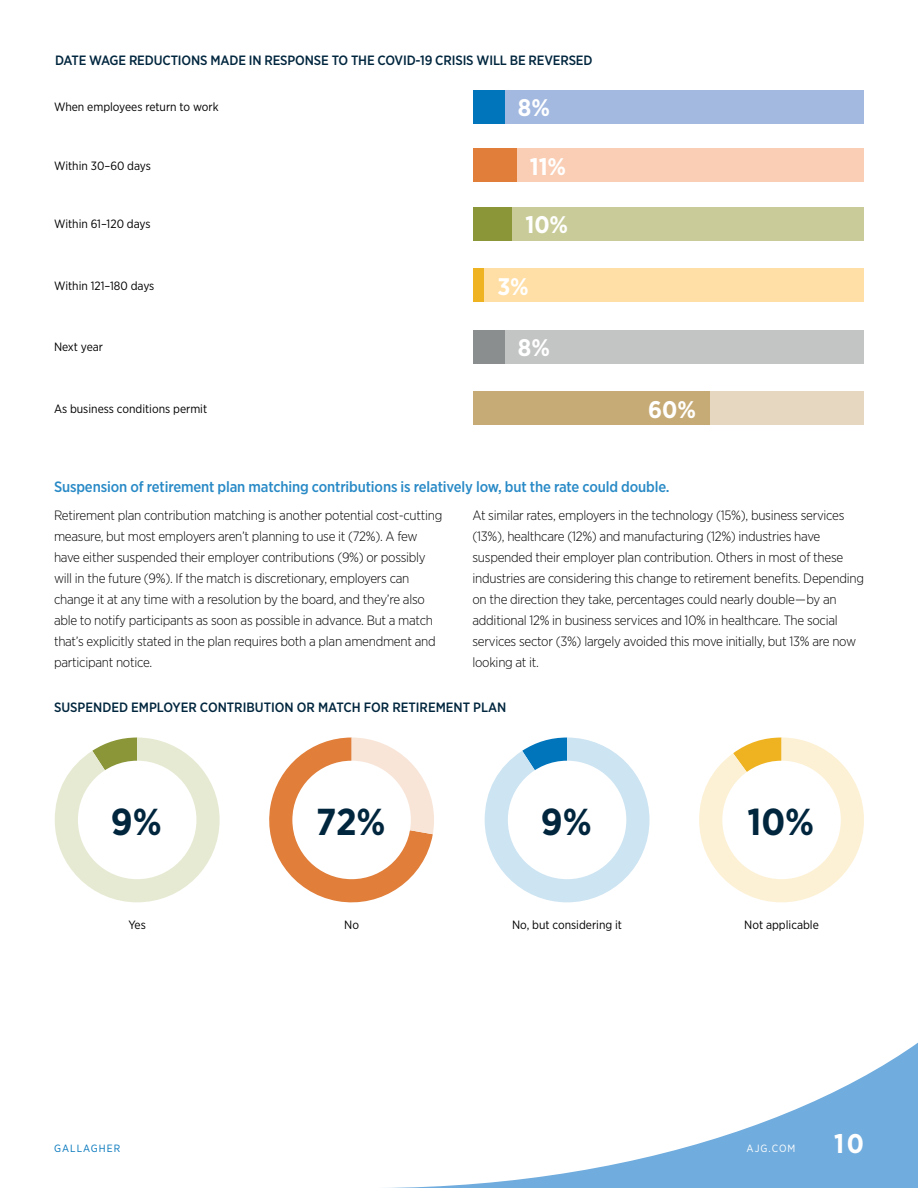
<style>
.page{position:relative;width:918px;height:1188px;background:#fff}
.page>*{position:absolute;margin:0;border:0;box-sizing:border-box;transform-origin:0 0}
.Pie_Chart_Percentage{font:700 37.5px "Gotham Narrow";color:#00263e}
.t1{font:700 27px "Gotham Narrow";color:#fff}
.BODY{font:700 24px "Gotham Narrow";color:#fff}
.Subheader_1{font:500 15px "Gotham Narrow";letter-spacing:-.01em;color:#298ac6}
.Body_Text{font:300 13.5px/21px "Gotham Narrow";letter-spacing:-.02em;color:#000}
.Chart_Header{font:500 13.5px "Gotham Narrow";letter-spacing:-.01em;color:#00263e}
.Chart_Text{font:12px "Gotham Narrow";color:#000}
.t2{font:10.5px "Gotham Narrow";letter-spacing:.1em;color:#0075bc}
.t3{font:10.5px "Gotham Narrow";letter-spacing:.1em;color:#fff}
</style>
<div class="page">
<svg style="left:386px;top:1042px;width:532px;height:146px"></svg>
<svg style="left:55px;top:738px;width:165px;height:164px"></svg>
<svg style="left:699px;top:738px;width:165px;height:164px"></svg>
<div style="left:473px;top:268px;width:391px;height:34px;background:#ffdfa5"></div>
<div style="left:473px;top:391px;width:391px;height:34px;background:#e6d7c0"></div>
<div style="left:473px;top:330px;width:391px;height:33px;background:#c3c4c4"></div>
<div style="left:473px;top:268px;width:11px;height:34px;background:#efb322"></div>
<div style="left:473px;top:391px;width:237px;height:34px;background:#c7ab76"></div>
<div style="left:473px;top:330px;width:31px;height:33px;background:#8a8e8e"></div>
<div style="left:473px;top:207px;width:391px;height:33px;background:#c9cc98"></div>
<div style="left:473px;top:207px;width:39px;height:33px;background:#8a9638"></div>
<div style="left:473px;top:90px;width:391px;height:34px;background:#a3b9e0"></div>
<div style="left:473px;top:149px;width:391px;height:33px;background:#f9ceb5"></div>
<div style="left:473px;top:90px;width:31px;height:34px;background:#0075bc"></div>
<div style="left:473px;top:149px;width:43px;height:33px;background:#e07e3a"></div>
<div style="left:78px;top:761px;width:118px;height:118px;background:#fff;border-radius:50%"></div>
<svg style="left:269px;top:738px;width:165px;height:165px"></svg>
<svg style="left:485px;top:738px;width:165px;height:164px"></svg>
<div style="left:292px;top:761px;width:119px;height:118px;background:#fff;border-radius:50%"></div>
<div style="left:508px;top:761px;width:118px;height:118px;background:#fff;border-radius:50%"></div>
<div style="left:722px;top:761px;width:119px;height:118px;background:#fff;border-radius:50%"></div>
<p class="Chart_Header" style="left:55px;top:52px;width:539px">DATE WAGE REDUCTIONS MADE IN RESPONSE TO THE COVID-19 CRISIS WILL BE REVERSED</p>
<p class="Chart_Text" style="left:54px;top:99px;width:166px">When employees return to work</p>
<p class="BODY" style="left:518px;top:93px;width:34px">8%</p>
<p class="Chart_Text" style="left:54px;top:158px;width:99px">Within 30–60 days</p>
<p class="BODY" style="left:530px;top:151px;width:38px">11%</p>
<p class="Chart_Text" style="left:54px;top:217px;width:98px">Within 61–120 days</p>
<p class="BODY" style="left:525px;top:209px;width:44px">10%</p>
<p class="Chart_Text" style="left:54px;top:278px;width:102px">Within 121–180 days</p>
<p class="BODY" style="left:497px;top:271px;width:33px">3%</p>
<p class="Chart_Text" style="left:54px;top:340px;width:51px">Next year</p>
<p class="BODY" style="left:518px;top:332px;width:34px">8%</p>
<p class="Chart_Text" style="left:54px;top:401px;width:155px">As business conditions permit</p>
<p class="BODY" style="left:648px;top:394px;width:49px">60%</p>
<p class="Subheader_1" style="left:54px;top:477px;width:617px">Suspension of retirement plan matching contributions is relatively low, but the rate could double.</p>
<p class="Body_Text" style="left:54px;top:504px;width:390px">Retirement plan contribution matching is another potential cost-cutting measure, but most employers aren’t planning to use it (72%). A few have either suspended their employer contributions (9%) or possibly will in the future (9%). If the match is discretionary, employers can change it at any time with a resolution by the board, and they’re also able to notify participants as soon as possible in advance. But a match that’s explicitly stated in the plan requires both a plan amendment and participant notice.</p>
<p class="Body_Text" style="left:472px;top:504px;width:393px">At similar rates, employers in the technology (15%), business services (13%), healthcare (12%) and manufacturing (12%) industries have suspended their employer plan contribution. Others in most of these industries are considering this change to retirement benefits. Depending on the direction they take, percentages could nearly double — by an additional 12% in business services and 10% in healthcare. The social services sector (3%) largely avoided this move initially, but 13% are now looking at it.</p>
<p class="Chart_Header" style="left:54px;top:699px;width:454px">SUSPENDED EMPLOYER CONTRIBUTION OR MATCH FOR RETIREMENT PLAN</p>
<p class="Pie_Chart_Percentage" style="left:111px;top:798px;width:52px">9%</p>
<p class="Pie_Chart_Percentage" style="left:316px;top:798px;width:71px">72%</p>
<p class="Pie_Chart_Percentage" style="left:541px;top:798px;width:52px">9%</p>
<p class="Pie_Chart_Percentage" style="left:747px;top:798px;width:68px">10%</p>
<p class="Chart_Text" style="left:128px;top:918px;width:19px">Yes</p>
<p class="Chart_Text" style="left:344px;top:918px;width:16px">No</p>
<p class="Chart_Text" style="left:512px;top:918px;width:112px">No, but considering it</p>
<p class="Chart_Text" style="left:744px;top:918px;width:76px">Not applicable</p>
<p class="t2" style="left:54px;top:1142px;width:68px">GALLAGHER</p>
<p class="t3" style="left:747px;top:1142px;width:50px">AJG.COM</p>
<h2 class="t1" style="left:834px;top:1126px;width:31px">10</h2>
</div>
